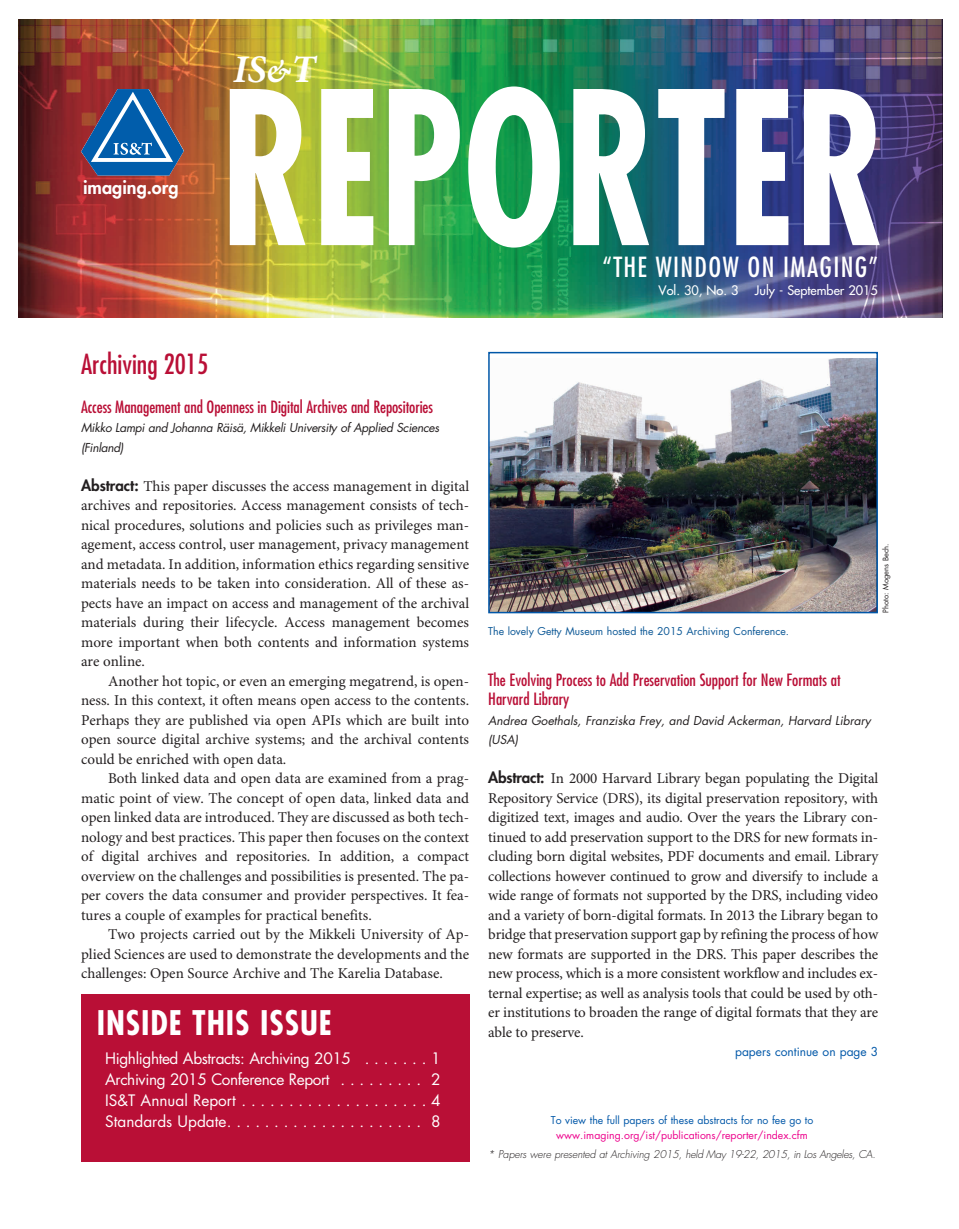
<style>
.page{position:relative;width:959px;height:1229px;background:#fff}
.page>*{position:absolute;margin:0;border:0;box-sizing:border-box;transform-origin:0 0}
.t1{font:700 condensed 207px "Futura Std";color:#fff;scale:.83 1}
.t2{font:italic 700 39px "Minion Pro";color:#fff}
.t3{font:700 condensed 33px "Futura Std";letter-spacing:.025em;color:#fff}
.t4{font:condensed 27px "Futura Std";letter-spacing:.05em;color:#fff}
.t5{font:condensed 27px "Futura Std";color:#b90f36}
.t6{font:800 18px "Futura Std";color:#fff}
.t7{font:condensed 16.5px/19.5px "Futura Std";color:#b90f36}
.t8{font:15.3px/21px "Futura Std";color:#fff;text-align:justify}
.t9{font:15px/19.5px "Minion Pro";color:#231f20;text-align:justify}
.t10{font:500 12.75px "Futura Std";color:#fff}
.t11{font:italic 12px/19.5px "Futura Std";letter-spacing:-.025em;color:#231f20}
.t12{font:italic 12px/19.5px "Futura Std";color:#231f20}
.t13{font:12px "Futura Std";color:#0157a8}
.t14{font:italic 300 10.5px "Futura Std";letter-spacing:-.01em;color:#231f20}
.t15{font:10.5px "Futura Std";color:#0c5896}
.t16{font:10.5px "Futura Std";color:#ed028c}
.t17{font:10.5px "Futura Std";color:#0157a8}
.t18{font:7.5px "Futura Std";color:#231f20}
.s1{font-size:33px}
.s2{font-family:"Futura Std";font-weight:800}
</style>
<div class="page">
<img style="left:19px;top:20px;width:923px;height:297px">
<div style="left:81px;top:994px;width:388px;height:167px;background:#b90f36"></div>
<svg style="left:81px;top:89px;width:103px;height:86px;background:#506790"></svg>
<img style="left:491px;top:358px;width:384px;height:252px">
<div style="left:488px;top:352px;width:390px;height:261px;border:2px solid #0157a8"></div>
<p class="t6" style="left:83px;top:179px;width:97px">imaging.org</p>
<h2 class="t2" style="left:233px;top:55px;width:84px">IS<span class="s1">&amp;</span>T</h2>
<h1 class="t1" style="left:220px;top:78px;width:803px">REPORTER</h1>
<h3 class="t4" style="left:602px;top:254px;width:277px">“THE WINDOW ON IMAGING”</h3>
<p class="t10" style="left:658px;top:284px;width:82px">Vol. 30, No. 3</p>
<p class="t10" style="left:754px;top:284px;width:125px">July - September 2015</p>
<h3 class="t5" style="left:81px;top:351px;width:129px">Archiving 2015</h3>
<p class="t7" style="left:81px;top:398px;width:353px">Access Management and Openness in Digital Archives and Repositories</p>
<p class="t11" style="left:81px;top:419px;width:360px">Mikko Lampi and Johanna Räisä, Mikkeli University of Applied Sciences (Finland)</p>
<p class="t9" style="left:81px;top:477px;width:389px"><span class="s2">Abstract:</span> This paper discusses the access management in digital archives and repositories. Access management consists of tech&shy;nical procedures, solutions and policies such as privileges man&shy;agement, access control, user management, privacy management and metadata. In addition, information ethics regarding sensitive materials needs to be taken into consideration. All of these as&shy;pects have an impact on access and management of the archival materials during their lifecycle. Access management becomes more important when both contents and information systems are online.</p>
<p class="t9" style="left:81px;top:672px;width:389px;text-indent:27px">Another hot topic, or even an emerging megatrend, is open&shy;ness. In this context, it often means open access to the contents.<br>Perhaps they are published via open APIs which are built into open source digital archive systems; and the archival contents could be enriched with open data.</p>
<p class="t9" style="left:81px;top:770px;width:389px;text-indent:27px">Both linked data and open data are examined from a prag&shy;matic point of view. The concept of open data, linked data and open linked data are introduced. They are discussed as both tech&shy;nology and best practices. This paper then focuses on the context of digital archives and repositories. In addition, a compact overview on the challenges and possibilities is presented. The pa&shy;per covers the data consumer and provider perspectives. It fea&shy;tures a couple of examples for practical benefits.</p>
<p class="t9" style="left:81px;top:926px;width:389px;text-indent:27px">Two projects carried out by the Mikkeli University of Ap&shy;plied Sciences are used to demonstrate the developments and the challenges: Open Source Archive and The Karelia Database.</p>
<h3 class="t3" style="left:97px;top:1008px;width:236px">INSIDE THIS ISSUE</h3>
<p class="t8" style="left:105px;top:1049px;width:337px">Highlighted Abstracts: Archiving 2015 . . . . . . . 1<br>Archiving 2015 Conference Report . . . . . . . . . 2<br>IS&amp;TAnnualReport....................4<br>StandardsUpdate..................... 8</p>
<p class="t15" style="left:488px;top:626px;width:302px">The lovely Getty Museum hosted the 2015 Archiving Conference.</p>
<p class="t18" style="left:882px;top:613px;width:71px;rotate:-90deg">Photo: Mogens Bech.</p>
<p class="t7" style="left:488px;top:671px;width:354px">The Evolving Process to Add Preservation Support for New Formats at<br>Harvard Library</p>
<p class="t12" style="left:488px;top:711px;width:384px">Andrea Goethals, Franziska Frey, and David Ackerman, Harvard Library (USA)</p>
<p class="t9" style="left:488px;top:770px;width:391px"><span class="s2">Abstract:</span> In 2000 Harvard Library began populating the Digital Repository Service (DRS), its digital preservation repository, with digitized text, images and audio. Over the years the Library con&shy;tinued to add preservation support to the DRS for new formats in&shy;cluding born digital websites, PDF documents and email. Library collections however continued to grow and diversify to include a wide range of formats not supported by the DRS, including video and a variety of born-digital formats. In 2013 the Library began to bridge that preservation support gap by refining the process of how new formats are supported in the DRS. This paper describes the new process, which is a more consistent workflow and includes ex&shy;ternal expertise; as well as analysis tools that could be used by oth&shy;er institutions to broaden the range of digital formats that they are able to preserve.</p>
<p class="t13" style="left:735px;top:1046px;width:145px">papers continue on page 3</p>
<p class="t17" style="left:551px;top:1115px;width:264px">To view the full papers of these abstracts for no fee go to</p>
<p class="t16" style="left:556px;top:1130px;width:253px">www.imaging.org/ist/publications/reporter/index.cfm</p>
<p class="t14" style="left:488px;top:1148px;width:389px">* Papers were presented at Archiving 2015, held May 19-22, 2015, in Los Angeles, CA.</p>
</div>
